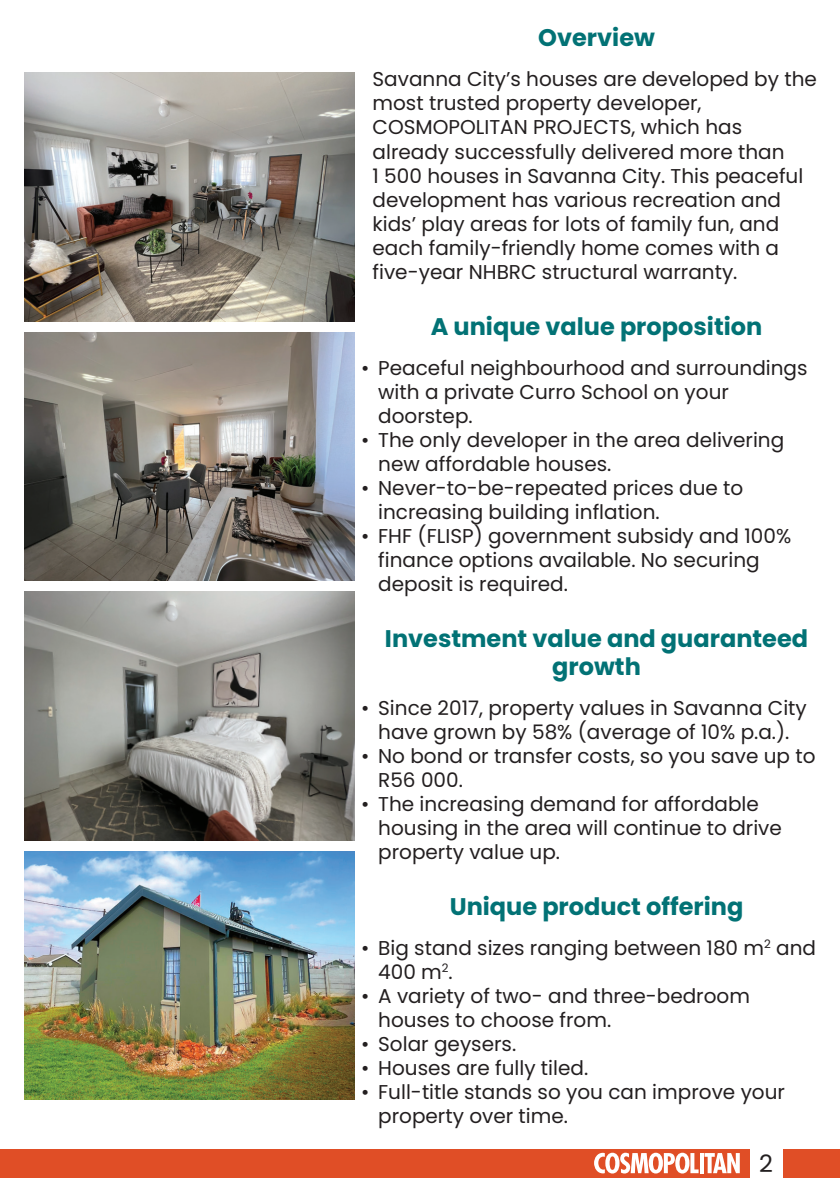
<style>
.page{position:relative;width:840px;height:1191px;background:#fff}
.page>*{position:absolute;margin:0;border:0;box-sizing:border-box;transform-origin:0 0}
.t1{font:700 24px/28px "Poppins";color:#027275;text-align:center}
.t2{font:24px "Poppins";color:#231f20}
.t3{font:20px/24px "Poppins";color:#231f20}
</style>
<div class="page">
<div style="left:0;top:1148px;width:749px;height:29px;background:#e04e26"></div>
<div style="left:782px;top:1148px;width:57px;height:29px;background:#e04e26"></div>
<svg style="left:594px;top:1152px;width:104px;height:21px"></svg>
<svg style="left:700px;top:1153px;width:3px;height:20px"></svg>
<svg style="left:704px;top:1153px;width:35px;height:20px"></svg>
<img style="left:25px;top:73px;width:329px;height:248px">
<img style="left:25px;top:333px;width:329px;height:247px">
<img style="left:25px;top:592px;width:329px;height:248px">
<img style="left:25px;top:851px;width:329px;height:248px">
<p class="t1" style="left:538px;top:24px;width:118px">Overview</p>
<p class="t3" style="left:372px;top:68px;width:445px">Savanna City’s houses are developed by the most trusted property developer, COSMOPOLITAN PROJECTS, which has already successfully delivered more than<br>1 500 houses in Savanna City. This peaceful development has various recreation and kids’ play areas for lots of family fun, and each family-friendly home comes with a five-year NHBRC structural warranty.</p>
<p class="t1" style="left:430px;top:312px;width:333px">A unique value proposition</p>
<p class="t3" style="left:378px;top:356px;width:430px;text-indent:-17px">• Peaceful neighbourhood and surroundings with a private Curro School on your doorstep.</p>
<p class="t3" style="left:378px;top:428px;width:407px;text-indent:-17px">• The only developer in the area delivering new affordable houses.</p>
<p class="t3" style="left:378px;top:476px;width:366px;text-indent:-17px">• Never-to-be-repeated prices due to increasing building inflation.</p>
<p class="t3" style="left:378px;top:524px;width:414px;text-indent:-17px">• FHF (FLISP) government subsidy and 100% finance options available. No securing deposit is required.</p>
<p class="t1" style="left:384px;top:624px;width:424px">Investment value and guaranteed growth</p>
<p class="t3" style="left:361px;top:696px;width:447px;text-align:center">• Since 2017, property values in Savanna City have grown by 58% (average of 10% p.a.).</p>
<p class="t3" style="left:378px;top:744px;width:438px;text-indent:-17px">• No bond or transfer costs, so you save up to<br>R56 000.</p>
<p class="t3" style="left:378px;top:792px;width:405px;text-indent:-17px">• The increasing demand for affordable housing in the area will continue to drive property value up.</p>
<p class="t1" style="left:449px;top:892px;width:295px">Unique product offering</p>
<p class="t3" style="left:378px;top:936px;width:439px;text-indent:-17px">• Big stand sizes ranging between 180 m<sup>2</sup> and<br>400 m<sup>2</sup>.</p>
<p class="t3" style="left:378px;top:984px;width:373px;text-indent:-17px">• A variety of two- and three-bedroom houses to choose from.</p>
<p class="t3" style="left:361px;top:1032px;width:156px">• Solar geysers.</p>
<p class="t3" style="left:361px;top:1056px;width:228px">• Houses are fully tiled.</p>
<p class="t3" style="left:378px;top:1080px;width:408px;text-indent:-17px">• Full-title stands so you can improve your property over time.</p>
<p class="t2" style="left:758px;top:1149px;width:15px">2</p>
</div>
